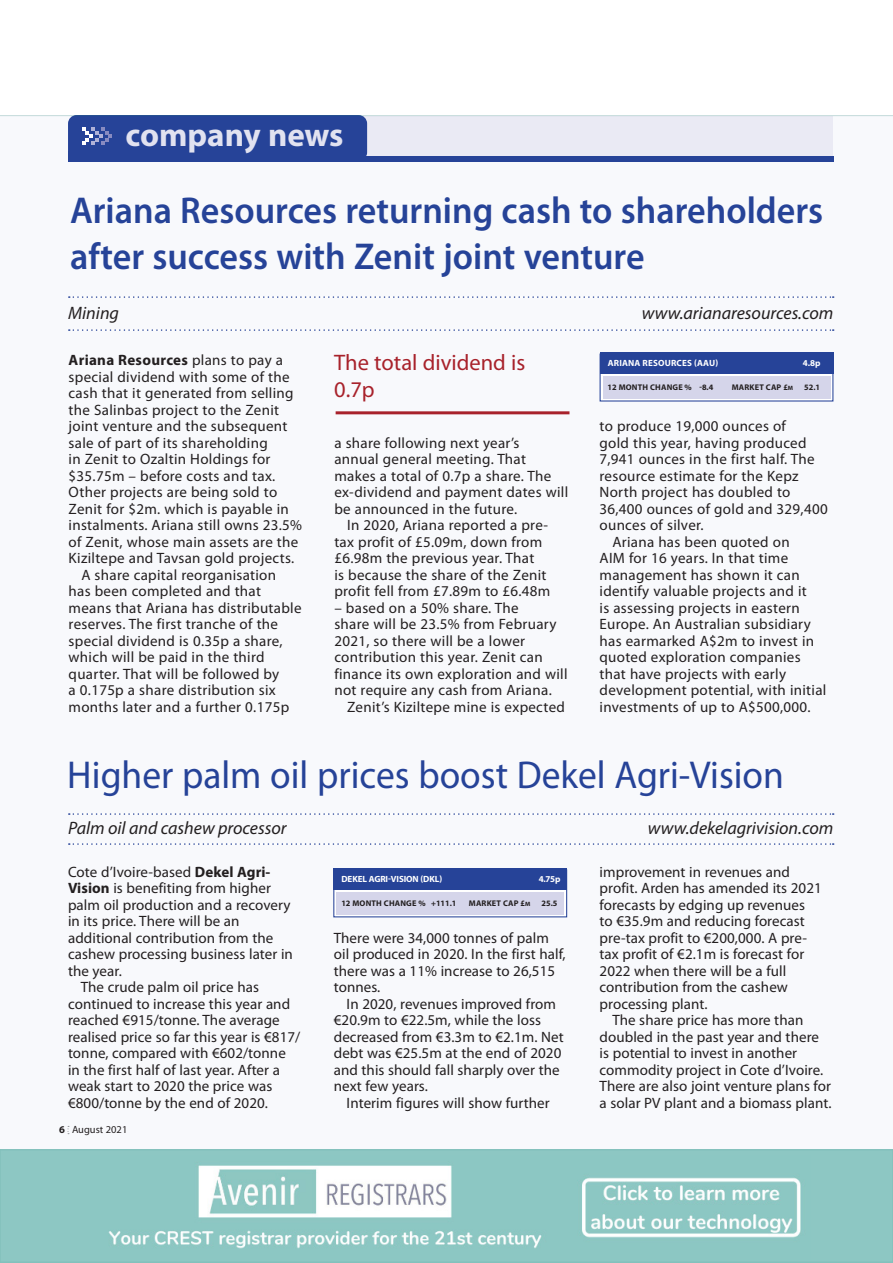
<style>
.page{position:relative;width:893px;height:1263px;background:#fff}
.page>*{position:absolute;margin:0;border:0;box-sizing:border-box;transform-origin:0 0}
.t1{font:39px "Myriad Pro";color:#264398;scale:.96 1}
.t2{font:600 37.5px/46.5px "Myriad Pro";color:#264398;scale:.96 1}
.t3{font:700 33px "Myriad Pro";color:#e1e2f0}
._3mm_indent{font:22.5px/27px "Myriad Pro";color:#a8222b}
.t4{font:italic 18px "Myriad Pro";color:#231f20}
.t5{font:15px/16.5px "Myriad Pro";letter-spacing:.015em;color:#231f20}
.t6{font:10.5px "Myriad Pro";color:#231f20}
.t7{font:700 10.5px "Myriad Pro";color:#231f20}
.t8{font:700 9px "Myriad Pro";letter-spacing:-.01em;color:#fff}
.t9{font:700 9px "Myriad Pro";letter-spacing:.02em;color:#fff}
.t10{font:700 8.25px "Myriad Pro";letter-spacing:.02em;color:#231f20}
.t11{font:700 8.25px "Myriad Pro";color:#231f20}
.s1{font-weight:700}
.s2{font-size:6.15px}
</style>
<div class="page">
<div style="left:0;top:116px;width:893px;height:1033px;background:#f2f3f9"></div>
<div style="left:154px;top:116px;width:679px;height:43px;background:#eaeaf4"></div>
<div style="left:68px;top:115px;width:299px;height:46px;background:#264398;border-radius:9px"></div>
<div style="left:68px;top:156px;width:765px;height:6px;background:#264398"></div>
<svg style="left:82px;top:127px;width:30px;height:18px"></svg>
<div style="left:68px;top:152px;width:6px;height:10px;background:#264398"></div>
<hr style="left:0;top:115px;width:893px;height:1px;background:#066766">
<div style="left:0;top:1150px;width:893px;height:112px;background:#8dc7c3"></div>
<img style="left:108px;top:1165px;width:693px;height:84px">
<div style="left:0;top:1149px;width:893px;height:114px;border:2px solid #83c1bc"></div>
<div style="left:333px;top:869px;width:234px;height:48px;background:linear-gradient(to right,#fff,#fff)"></div>
<div style="left:333px;top:868px;width:234px;height:22px;background:#264398"></div>
<div style="left:336px;top:892px;width:228px;height:22px;background:#d5d5ea"></div>
<svg style="left:69px;top:296px;width:765px;height:2px"></svg>
<svg style="left:69px;top:329px;width:765px;height:2px"></svg>
<svg style="left:69px;top:813px;width:765px;height:2px"></svg>
<svg style="left:69px;top:843px;width:765px;height:2px"></svg>
<svg style="left:600px;top:374px;width:233px;height:27px"></svg>
<div style="left:600px;top:352px;width:233px;height:22px;background:#264398"></div>
<div style="left:603px;top:376px;width:227px;height:22px;background:#d5d5ea"></div>
<hr style="left:336px;top:411px;width:233px;height:3px;background:#a8222b">
<p class="t3" style="left:126px;top:113px;width:219px">company news</p>
<p class="t2" style="left:70px;top:186px;width:786px">Ariana Resources returning cash to shareholders after success with Zenit joint venture</p>
<p class="t4" style="left:68px;top:301px;width:53px">Mining</p>
<p class="t4" style="left:642px;top:301px;width:193px">www.arianaresources.com</p>
<p class="t5" style="left:69px;top:352px;width:235px"><span class="s1">Ariana Resources</span> plans to pay a special dividend with some of the cash that it generated from selling the Salinbas project to the Zenit joint venture and the subsequent sale of part of its shareholding<br>in Zenit to Ozaltin Holdings for $35.75m – before costs and tax.<br>Other projects are being sold to Zenit for $2m. which is payable in instalments. Ariana still owns 23.5% of Zenit, whose main assets are the Kiziltepe and Tavsan gold projects.</p>
<p class="t5" style="left:69px;top:566px;width:234px;text-indent:13px">A share capital reorganisation has been completed and that means that Ariana has distributable reserves. The first tranche of the special dividend is 0.35p a share, which will be paid in the third quarter. That will be followed by<br>a 0.175p a share distribution six months later and a further 0.175p</p>
<p class="_3mm_indent" style="left:334px;top:349px;width:193px">The total dividend is<br>0.7p</p>
<p class="t5" style="left:334px;top:434px;width:235px">a share following next year’s<br>annual general meeting. That makes a total of 0.7p a share. The ex-dividend and payment dates will be announced in the future.</p>
<p class="t5" style="left:334px;top:517px;width:218px;text-indent:13px">In 2020, Ariana reported a pre&shy;tax profit of £5.09m, down from £6.98m the previous year. That<br>is because the share of the Zenit profit fell from £7.89m to £6.48m</p>
<p class="t5" style="left:334px;top:599px;width:235px">– based on a 50% share. The<br>share will be 23.5% from February<br>2021, so there will be a lower contribution this year. Zenit can finance its own exploration and will not require any cash from Ariana.</p>
<p class="t5" style="left:347px;top:698px;width:219px">Zenit’s Kiziltepe mine is expected</p>
<p class="t9" style="left:608px;top:358px;width:112px">ARIANA RESOURCES (AAU)</p>
<p class="t8" style="left:803px;top:358px;width:19px">4.8p</p>
<p class="t10" style="left:608px;top:382px;width:107px">12 MONTH CHANGE % -8.4</p>
<p class="t10" style="left:732px;top:382px;width:63px">MARKET CAP £<span class="s2">m</span></p>
<p class="t11" style="left:804px;top:382px;width:17px">52.1</p>
<p class="t5" style="left:600px;top:418px;width:230px">to produce 19,000 ounces of<br>gold this year, having produced<br>7,941 ounces in the first half. The resource estimate for the Kepz<br>North project has doubled to<br>36,400 ounces of gold and 329,400 ounces of silver.</p>
<p class="t5" style="left:600px;top:533px;width:228px;text-indent:13px">Ariana has been quoted on<br>AIM for 16 years. In that time management has shown it can identify valuable projects and it<br>is assessing projects in eastern<br>Europe. An Australian subsidiary has earmarked A$2m to invest in quoted exploration companies that have projects with early development potential, with initial investments of up to A$500,000.</p>
<p class="t1" style="left:67px;top:751px;width:748px">Higher palm oil prices boost Dekel Agri-Vision</p>
<p class="t4" style="left:68px;top:817px;width:220px">Palm oil and cashew processor</p>
<p class="t4" style="left:648px;top:817px;width:187px">www.dekelagrivision.com</p>
<p class="t5" style="left:68px;top:863px;width:226px">Cote d’Ivoire-based <span class="s1">Dekel Agri-<br>Vision</span> is benefiting from higher palm oil production and a recovery in its price. There will be an additional contribution from the cashew processing business later in the year.</p>
<p class="t5" style="left:68px;top:979px;width:234px;text-indent:13px">The crude palm oil price has continued to increase this year and reached €915/tonne. The average realised price so far this year is €817/ tonne, compared with €602/tonne in the first half of last year. After a weak start to 2020 the price was €800/tonne by the end of 2020.</p>
<p class="t7" style="left:59px;top:1123px;width:7px">6</p>
<p class="t6" style="left:72px;top:1123px;width:57px">August 2021</p>
<p class="t8" style="left:341px;top:873px;width:102px">DEKEL AGRI-VISION (DKL)</p>
<p class="t8" style="left:539px;top:873px;width:23px">4.75p</p>
<p class="t10" style="left:341px;top:898px;width:117px">12 MONTH CHANGE % +111.1</p>
<p class="t10" style="left:469px;top:898px;width:63px">MARKET CAP £<span class="s2">m</span></p>
<p class="t11" style="left:541px;top:898px;width:17px">25.5</p>
<p class="t5" style="left:334px;top:929px;width:233px">There were 34,000 tonnes of palm oil produced in 2020. In the first half, there was a 11% increase to 26,515 tonnes.</p>
<p class="t5" style="left:334px;top:995px;width:231px;text-indent:13px">In 2020, revenues improved from €20.9m to €22.5m, while the loss decreased from €3.3m to €2.1m. Net debt was €25.5m at the end of 2020 and this should fall sharply over the next few years.</p>
<p class="t5" style="left:347px;top:1094px;width:205px">Interim figures will show further</p>
<p class="t5" style="left:600px;top:863px;width:224px">improvement in revenues and profit. Arden has amended its 2021 forecasts by edging up revenues to €35.9m and reducing forecast pre-tax profit to €200,000. A pre&shy;tax profit of €2.1m is forecast for<br>2022 when there will be a full contribution from the cashew processing plant.</p>
<p class="t5" style="left:600px;top:1012px;width:233px;text-indent:13px">The share price has more than doubled in the past year and there is potential to invest in another commodity project in Cote d’Ivoire.<br>There are also joint venture plans for a solar PV plant and a biomass plant.</p>
</div>
